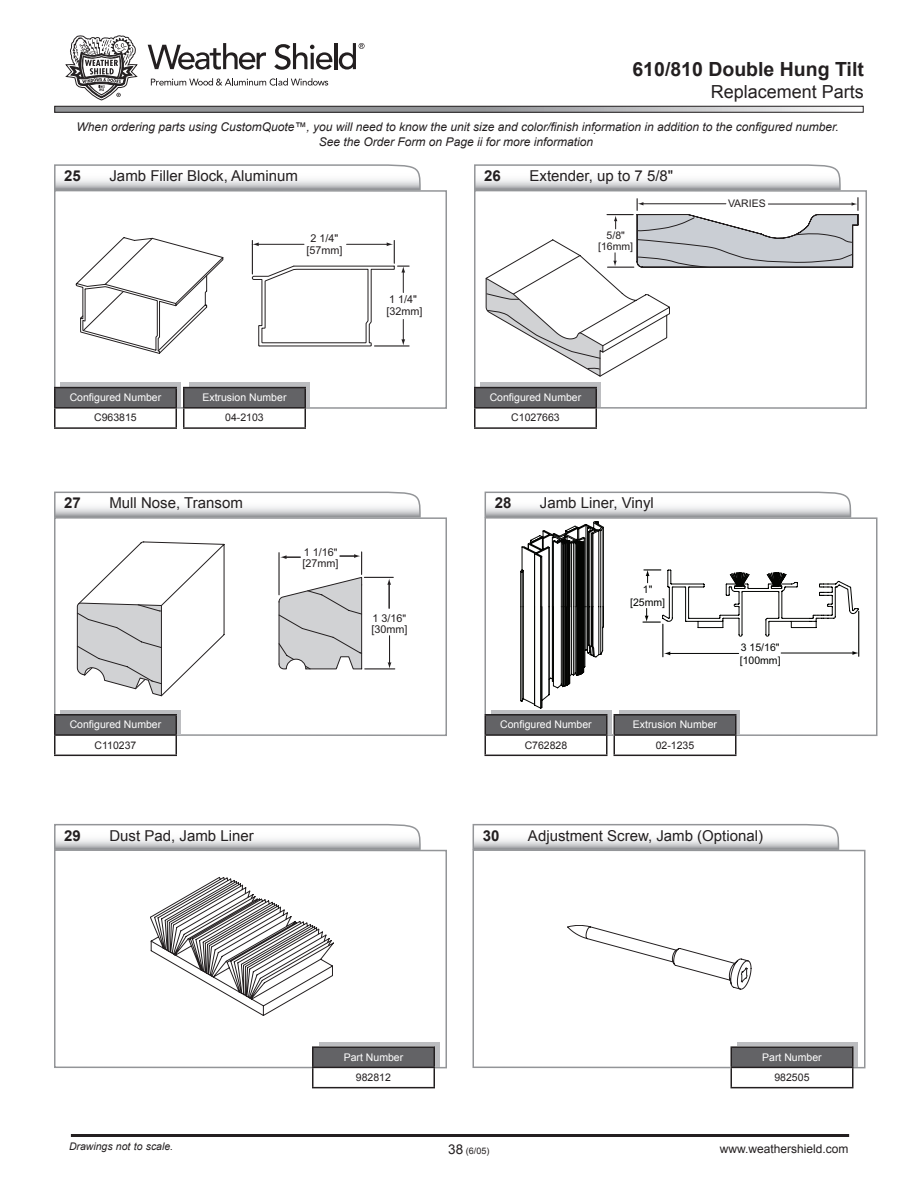
<style>
.page{position:relative;width:918px;height:1188px;background:#fff}
.page>*{position:absolute;margin:0;border:0;box-sizing:border-box;transform-origin:0 0}
.t1{font:700 19.5px "Arial";color:#231f20}
.t2{font:18px "Arial";color:#231f20}
.t3{font:15px "Arial";color:#231f20}
.t4{font:700 15px "Arial";color:#231f20}
.t5{font:italic 12px/14.4px "Arial";color:#231f20;text-align:center}
.t6{font:12px "Arial";color:#231f20}
.t7{font:10.8px/12.6px "Arial";color:#231f20}
.t8{font:10.5px "Arial";color:#fff}
.t9{font:10.5px/10.5px "Arial";color:#231f20;text-align:center}
.t10{font:10.5px/12.6px "Arial";color:#040503}
.t11{font:italic 10.5px "Arial";color:#231f20}
.t12{font:9.45px "Arial";color:#231f20}
.t13{font:9px "Arial";color:#231f20}
.s1{font-size:10.5px}
.s2{font-size:13.5px}
</style>
<div class="page">
<hr style="left:71px;top:1134px;width:778px;height:3px;background:#231f20">
<svg style="left:148px;top:43px;width:118px;height:27px"></svg>
<svg style="left:274px;top:43px;width:58px;height:27px"></svg>
<hr style="left:334px;top:43px;width:3px;height:26px;background:#231f20">
<svg style="left:339px;top:43px;width:26px;height:27px"></svg>
<svg style="left:151px;top:78px;width:178px;height:8px"></svg>
<svg style="left:65px;top:35px;width:73px;height:66px"></svg>
<svg style="left:57px;top:108px;width:782px;height:2px;background:#a8aaad"></svg>
<div style="left:55px;top:106px;width:808px;height:6px;border:1px solid #231f20"></div>
<svg style="left:54px;top:824px;width:367px;height:25px"></svg>
<div style="left:54px;top:849px;width:393px;height:219px;border:2px solid #939598"></div>
<div style="left:319px;top:1042px;width:121px;height:25px;background:#bcbdc0"></div>
<div style="left:313px;top:1047px;width:121px;height:20px;background:#636366"></div>
<hr style="left:312px;top:1046px;width:123px;height:2px;background:#231f20">
<hr style="left:312px;top:1067px;width:123px;height:1px;background:#231f20">
<svg style="left:312px;top:1048px;width:2px;height:39px"></svg>
<svg style="left:434px;top:1048px;width:1px;height:39px"></svg>
<hr style="left:312px;top:1087px;width:123px;height:1px;background:#231f20">
<svg style="left:150px;top:877px;width:184px;height:139px"></svg>
<svg style="left:472px;top:824px;width:368px;height:25px"></svg>
<div style="left:472px;top:849px;width:394px;height:219px;border:2px solid #939598"></div>
<div style="left:737px;top:1042px;width:121px;height:25px;background:#bcbdc0"></div>
<div style="left:731px;top:1047px;width:122px;height:20px;background:#636366"></div>
<hr style="left:730px;top:1046px;width:124px;height:2px;background:#231f20">
<hr style="left:730px;top:1067px;width:124px;height:1px;background:#231f20">
<svg style="left:730px;top:1048px;width:2px;height:39px"></svg>
<svg style="left:852px;top:1048px;width:2px;height:39px"></svg>
<hr style="left:730px;top:1087px;width:124px;height:1px;background:#231f20">
<svg style="left:567px;top:925px;width:184px;height:65px"></svg>
<div style="left:491px;top:710px;width:120px;height:24px;background:#bcbdc0"></div>
<div style="left:485px;top:715px;width:122px;height:20px;background:#636366"></div>
<hr style="left:484px;top:714px;width:124px;height:2px;background:#231f20">
<hr style="left:484px;top:734px;width:124px;height:2px;background:#231f20">
<svg style="left:484px;top:716px;width:2px;height:39px"></svg>
<svg style="left:606px;top:716px;width:2px;height:39px"></svg>
<hr style="left:484px;top:755px;width:124px;height:1px;background:#231f20">
<div style="left:619px;top:710px;width:121px;height:24px;background:#bcbdc0"></div>
<div style="left:614px;top:715px;width:122px;height:20px;background:#636366"></div>
<hr style="left:614px;top:714px;width:122px;height:2px;background:#231f20">
<hr style="left:614px;top:734px;width:122px;height:2px;background:#231f20">
<svg style="left:614px;top:716px;width:1px;height:39px"></svg>
<svg style="left:735px;top:716px;width:1px;height:39px"></svg>
<hr style="left:614px;top:755px;width:122px;height:1px;background:#231f20">
<svg style="left:54px;top:491px;width:367px;height:26px"></svg>
<div style="left:54px;top:517px;width:393px;height:219px;border:2px solid #939598"></div>
<div style="left:60px;top:710px;width:121px;height:24px;background:#bcbdc0"></div>
<div style="left:55px;top:715px;width:121px;height:20px;background:#636366"></div>
<hr style="left:54px;top:714px;width:123px;height:2px;background:#231f20">
<hr style="left:54px;top:734px;width:123px;height:2px;background:#231f20">
<svg style="left:54px;top:716px;width:2px;height:39px"></svg>
<svg style="left:176px;top:716px;width:1px;height:39px"></svg>
<hr style="left:54px;top:755px;width:123px;height:1px;background:#231f20">
<hr style="left:365px;top:668px;width:30px;height:1px;background:#231f20">
<svg style="left:278px;top:552px;width:115px;height:117px"></svg>
<svg style="left:77px;top:542px;width:147px;height:154px"></svg>
<svg style="left:474px;top:164px;width:367px;height:26px"></svg>
<div style="left:474px;top:190px;width:393px;height:219px;border:2px solid #939598"></div>
<div style="left:480px;top:383px;width:121px;height:24px;background:linear-gradient(to right,#bcbdc0,#bcbdc0)"></div>
<div style="left:475px;top:388px;width:121px;height:20px;background:#636366"></div>
<hr style="left:474px;top:387px;width:123px;height:1px;background:#231f20">
<hr style="left:474px;top:407px;width:123px;height:2px;background:#231f20">
<svg style="left:474px;top:388px;width:2px;height:39px"></svg>
<svg style="left:596px;top:388px;width:1px;height:39px"></svg>
<hr style="left:474px;top:427px;width:123px;height:2px;background:#231f20">
<svg style="left:486px;top:198px;width:373px;height:179px"></svg>
<svg style="left:484px;top:491px;width:375px;height:217px"></svg>
<svg style="left:54px;top:164px;width:367px;height:26px"></svg>
<div style="left:54px;top:190px;width:393px;height:219px;border:2px solid #939598"></div>
<div style="left:60px;top:383px;width:121px;height:24px;background:linear-gradient(to right,#bcbdc0,#bcbdc0)"></div>
<div style="left:55px;top:388px;width:121px;height:20px;background:#636366"></div>
<hr style="left:54px;top:387px;width:123px;height:1px;background:#231f20">
<hr style="left:54px;top:407px;width:123px;height:2px;background:#231f20">
<svg style="left:54px;top:388px;width:2px;height:39px"></svg>
<svg style="left:176px;top:388px;width:1px;height:39px"></svg>
<hr style="left:54px;top:427px;width:123px;height:2px;background:#231f20">
<div style="left:189px;top:383px;width:121px;height:24px;background:linear-gradient(to right,#bcbdc0,#bcbdc0)"></div>
<div style="left:184px;top:388px;width:121px;height:20px;background:#636366"></div>
<hr style="left:183px;top:387px;width:123px;height:1px;background:#231f20">
<hr style="left:183px;top:407px;width:123px;height:2px;background:#231f20">
<svg style="left:183px;top:388px;width:1px;height:39px"></svg>
<svg style="left:304px;top:388px;width:2px;height:39px"></svg>
<hr style="left:183px;top:427px;width:123px;height:2px;background:#231f20">
<svg style="left:252px;top:240px;width:157px;height:107px"></svg>
<svg style="left:76px;top:237px;width:148px;height:117px"></svg>
<h1 class="t1" style="left:632px;top:56px;width:233px">610/810 Double Hung Tilt</h1>
<h2 class="t2" style="left:711px;top:80px;width:155px">Replacement Parts</h2>
<p class="t5" style="left:76px;top:120px;width:764px">When ordering parts using CustomQuote™, you will need to know the unit size and color/finish information in addition to the configured number.<br>See the Order Form on Page ii for more information</p>
<p class="t5" style="left:593px;top:122px;width:5px">.</p>
<p class="t4" style="left:64px;top:166px;width:18px">25</p>
<p class="t3" style="left:109px;top:166px;width:190px">Jamb Filler Block, Aluminum</p>
<p class="t4" style="left:484px;top:166px;width:18px">26</p>
<p class="t3" style="left:529px;top:166px;width:145px">Extender, up to 7 5/8"</p>
<p class="t9" style="left:728px;top:199px;width:39px">VARIES</p>
<p class="t7" style="left:306px;top:232px;width:38px;text-align:center">2 1/4" [57mm]</p>
<p class="t9" style="left:598px;top:231px;width:37px">5/8" [16mm]</p>
<p class="t7" style="left:387px;top:293px;width:38px">1 1/4" [32mm]</p>
<p class="t8" style="left:70px;top:391px;width:93px">Configured Number</p>
<p class="t9" style="left:94px;top:413px;width:44px">C963815</p>
<p class="t8" style="left:202px;top:391px;width:86px">Extrusion Number</p>
<p class="t9" style="left:225px;top:413px;width:40px">04-2103</p>
<p class="t8" style="left:490px;top:391px;width:93px">Configured Number</p>
<p class="t9" style="left:511px;top:413px;width:50px">C1027663</p>
<p class="t4" style="left:64px;top:493px;width:18px">27</p>
<p class="t3" style="left:109px;top:493px;width:135px">Mull Nose, Transom</p>
<p class="t4" style="left:495px;top:493px;width:18px">28</p>
<p class="t3" style="left:540px;top:493px;width:115px">Jamb Liner, Vinyl</p>
<p class="t12" style="left:597px;top:500px;width:33px">[16mm]</p>
<p class="t7" style="left:304px;top:547px;width:35px">1 1/16<span class="s1">"</span></p>
<p class="t7" style="left:303px;top:558px;width:38px">[27mm]</p>
<p class="t10" style="left:630px;top:584px;width:37px;text-align:center">1" [25mm]</p>
<p class="t7" style="left:372px;top:613px;width:38px;line-height:11.9px">1 3/16<span class="s1">" </span>[30mm]</p>
<p class="t10" style="left:740px;top:642px;width:42px">3 15/16" [100mm]</p>
<p class="t8" style="left:70px;top:718px;width:93px">Configured Number</p>
<p class="t9" style="left:95px;top:740px;width:43px">C110237</p>
<p class="t8" style="left:500px;top:718px;width:93px">Configured Number</p>
<p class="t9" style="left:525px;top:740px;width:44px">C762828</p>
<p class="t8" style="left:633px;top:718px;width:86px">Extrusion Number</p>
<p class="t9" style="left:656px;top:740px;width:40px">02-1235</p>
<p class="t4" style="left:64px;top:826px;width:18px">29</p>
<p class="t3" style="left:109px;top:826px;width:146px">Dust Pad, Jamb Liner</p>
<p class="t4" style="left:483px;top:826px;width:18px">30</p>
<p class="t3" style="left:528px;top:826px;width:237px">Adjustment Screw, Jamb (Optional)</p>
<p class="t8" style="left:344px;top:1050px;width:61px">Part Number</p>
<p class="t9" style="left:356px;top:1072px;width:37px">982812</p>
<p class="t8" style="left:762px;top:1050px;width:61px">Part Number</p>
<p class="t9" style="left:774px;top:1072px;width:37px">982505</p>
<p class="t11" style="left:69px;top:1139px;width:106px">Drawings not to scale.</p>
<p class="t13" style="left:448px;top:1145px;width:43px"><span class="s2">38</span> (6/05)</p>
<p class="t6" style="left:720px;top:1141px;width:130px">www.weathershield.com</p>
</div>
